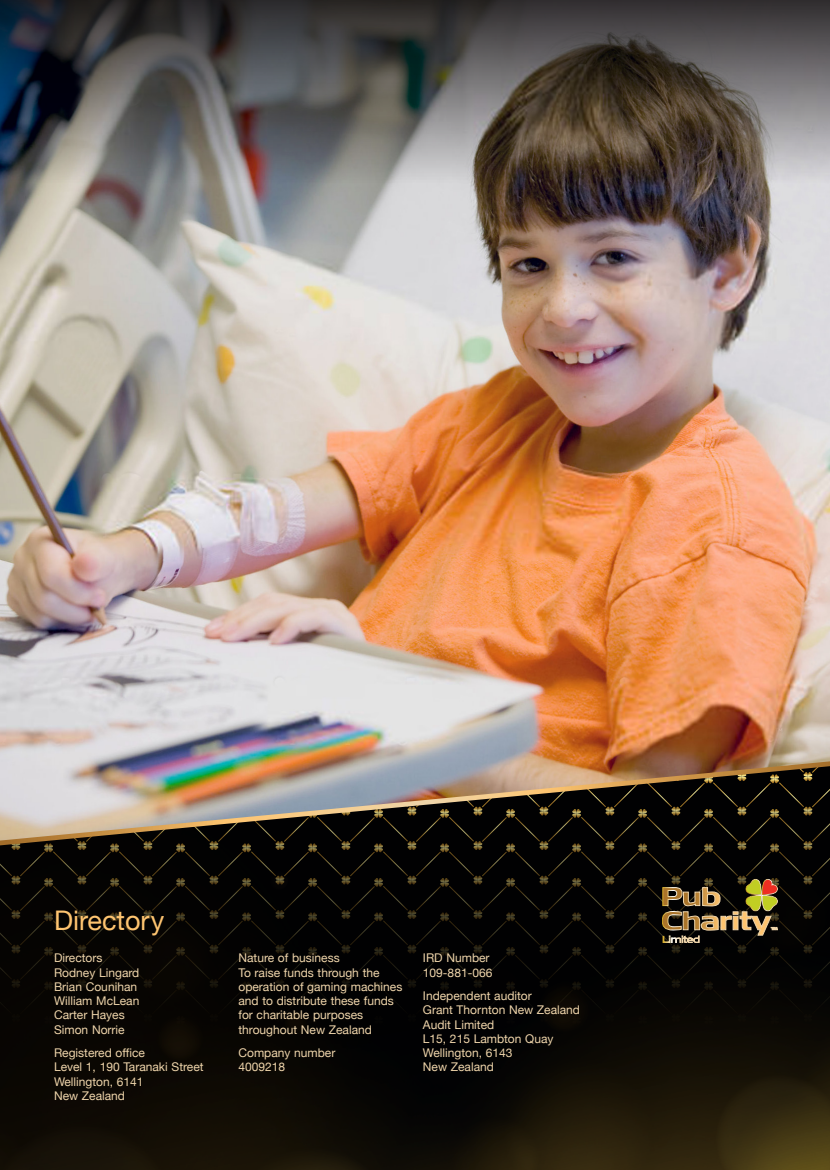
<style>
.page{position:relative;width:830px;height:1170px;background:#fff}
.page>*{position:absolute;margin:0;border:0;box-sizing:border-box;transform-origin:0 0}
._2021_Directory_head{font:27px "Helvetica Neue";color:#fec470}
._2021_Directory_Body{font:12px/14.2px "Helvetica Neue";color:#efd5ab}
._2021_Directory_SH1{font:12px "Helvetica Neue";color:#efd5ab}
</style>
<div class="page">
<img style="left:0;top:182px;width:829px;height:574px">
<img style="left:0;top:0;width:829px;height:182px">
<svg style="left:0;top:849px;width:829px;height:320px;background:#0d0a05"></svg>
<img style="left:0;top:756px;width:829px;height:93px">
<img style="left:661px;top:878px;width:116px;height:64px">
<p class="_2021_Directory_head" style="left:54px;top:901px;width:112px">Directory</p>
<p class="_2021_Directory_SH1" style="left:54px;top:949px;width:50px">Directors</p>
<p class="_2021_Directory_Body" style="left:54px;top:965px;width:87px">Rodney Lingard</p>
<p class="_2021_Directory_Body" style="left:54px;top:980px;width:85px">Brian Counihan</p>
<p class="_2021_Directory_Body" style="left:54px;top:994px;width:87px">William McLean</p>
<p class="_2021_Directory_Body" style="left:54px;top:1008px;width:72px">Carter Hayes</p>
<p class="_2021_Directory_Body" style="left:54px;top:1022px;width:72px">Simon Norrie</p>
<p class="_2021_Directory_SH1" style="left:54px;top:1044px;width:92px">Registered office</p>
<p class="_2021_Directory_Body" style="left:54px;top:1060px;width:151px">Level 1, 190 Taranaki Street</p>
<p class="_2021_Directory_Body" style="left:54px;top:1074px;width:91px">Wellington, 6141</p>
<p class="_2021_Directory_Body" style="left:54px;top:1089px;width:72px">New Zealand</p>
<p class="_2021_Directory_SH1" style="left:238px;top:949px;width:103px">Nature of business</p>
<p class="_2021_Directory_Body" style="left:238px;top:965px;width:165px">To raise funds through the operation of gaming machines and to distribute these funds for charitable purposes throughout New Zealand</p>
<p class="_2021_Directory_SH1" style="left:238px;top:1044px;width:98px">Company number</p>
<p class="_2021_Directory_Body" style="left:238px;top:1060px;width:48px">4009218</p>
<p class="_2021_Directory_SH1" style="left:423px;top:949px;width:68px">IRD Number</p>
<p class="_2021_Directory_Body" style="left:423px;top:965px;width:71px">109-881-066</p>
<p class="_2021_Directory_SH1" style="left:423px;top:987px;width:110px">Independent auditor</p>
<p class="_2021_Directory_Body" style="left:423px;top:1003px;width:159px">Grant Thornton New Zealand<br>Audit Limited</p>
<p class="_2021_Directory_Body" style="left:423px;top:1032px;width:132px">L15, 215 Lambton Quay</p>
<p class="_2021_Directory_Body" style="left:423px;top:1046px;width:91px">Wellington, 6143</p>
<p class="_2021_Directory_Body" style="left:423px;top:1060px;width:72px">New Zealand</p>
</div>
